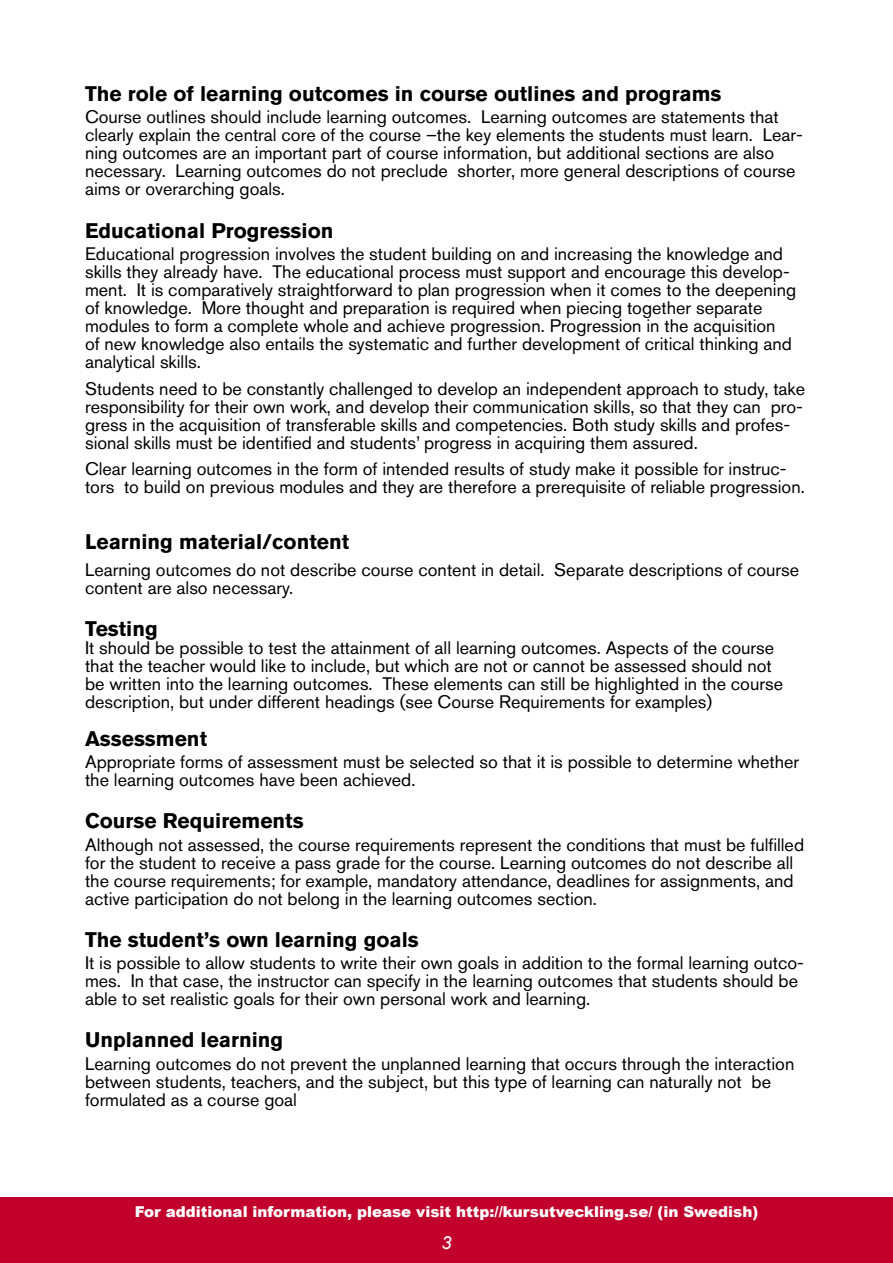
<style>
.page{position:relative;width:893px;height:1263px;background:#fff}
.page>*{position:absolute;margin:0;border:0;box-sizing:border-box;transform-origin:0 0}
.t1{font:700 21px "Akzidenz Grotesk BQ";color:#000}
.t2{font:18px/18px "Akzidenz Grotesk BQ";color:#000}
.t3{font:900 15px "Arial";color:#fff}
</style>
<div class="page">
<div style="left:0;top:1197px;width:893px;height:66px;background:#c1002b"></div>
<p class="t1" style="left:85px;top:82px;width:638px">The role of learning outcomes in course outlines and programs</p>
<p class="t2" style="left:85px;top:108px;width:719px">Course outlines should include learning outcomes. Learning outcomes are statements that clearly explain the central core of the course –the key elements the students must learn. Lear&shy;ning outcomes are an important part of course information, but additional sections are also necessary. Learning outcomes do not preclude shorter, more general descriptions of course aims or overarching goals.</p>
<p class="t1" style="left:85px;top:218px;width:250px">Educational Progression</p>
<p class="t2" style="left:85px;top:245px;width:713px">Educational progression involves the student building on and increasing the knowledge and skills they already have. The educational process must support and encourage this develop&shy;ment. It is comparatively straightforward to plan progression when it comes to the deepening of knowledge. More thought and preparation is required when piecing together separate modules to form a complete whole and achieve progression. Progression in the acquisition<br>of new knowledge also entails the systematic and further development of critical thinking and analytical skills.</p>
<p class="t2" style="left:85px;top:379px;width:722px">Students need to be constantly challenged to develop an independent approach to study, take responsibility for their own work, and develop their communication skills, so that they can pro&shy;gress in the acquisition of transferable skills and competencies. Both study skills and profes&shy;sional skills must be identified and students’ progress in acquiring them assured.</p>
<p class="t2" style="left:85px;top:460px;width:721px">Clear learning outcomes in the form of intended results of study make it possible for instruc&shy;tors to build on previous modules and they are therefore a prerequisite of reliable progression.</p>
<p class="t1" style="left:85px;top:530px;width:266px">Learning material/content</p>
<p class="t2" style="left:85px;top:560px;width:716px">Learning outcomes do not describe course content in detail. Separate descriptions of course content are also necessary.</p>
<p class="t1" style="left:85px;top:616px;width:74px">Testing</p>
<p class="t2" style="left:85px;top:638px;width:699px">It should be possible to test the attainment of all learning outcomes. Aspects of the course that the teacher would like to include, but which are not or cannot be assessed should not be written into the learning outcomes. These elements can still be highlighted in the course description, but under different headings (see Course Requirements for examples)</p>
<p class="t1" style="left:85px;top:726px;width:124px">Assessment</p>
<p class="t2" style="left:85px;top:753px;width:716px">Appropriate forms of assessment must be selected so that it is possible to determine whether the learning outcomes have been achieved.</p>
<p class="t1" style="left:85px;top:809px;width:220px">Course Requirements</p>
<p class="t2" style="left:85px;top:835px;width:721px">Although not assessed, the course requirements represent the conditions that must be fulfilled for the student to receive a pass grade for the course. Learning outcomes do not describe all the course requirements; for example, mandatory attendance, deadlines for assignments, and active participation do not belong in the learning outcomes section.</p>
<p class="t1" style="left:85px;top:927px;width:335px">The student’s own learning goals</p>
<p class="t2" style="left:85px;top:954px;width:720px">It is possible to allow students to write their own goals in addition to the formal learning outco&shy;mes. In that case, the instructor can specify in the learning outcomes that students should be able to set realistic goals for their own personal work and learning.</p>
<p class="t1" style="left:85px;top:1028px;width:200px">Unplanned learning</p>
<p class="t2" style="left:85px;top:1054px;width:711px">Learning outcomes do not prevent the unplanned learning that occurs through the interaction between students, teachers, and the subject, but this type of learning can naturally not be formulated as a course goal</p>
<p class="t3" style="left:135px;top:1201px;width:625px">For additional information, please visit http://kursutveckling.se/ (in Swedish)</p>
</div>
